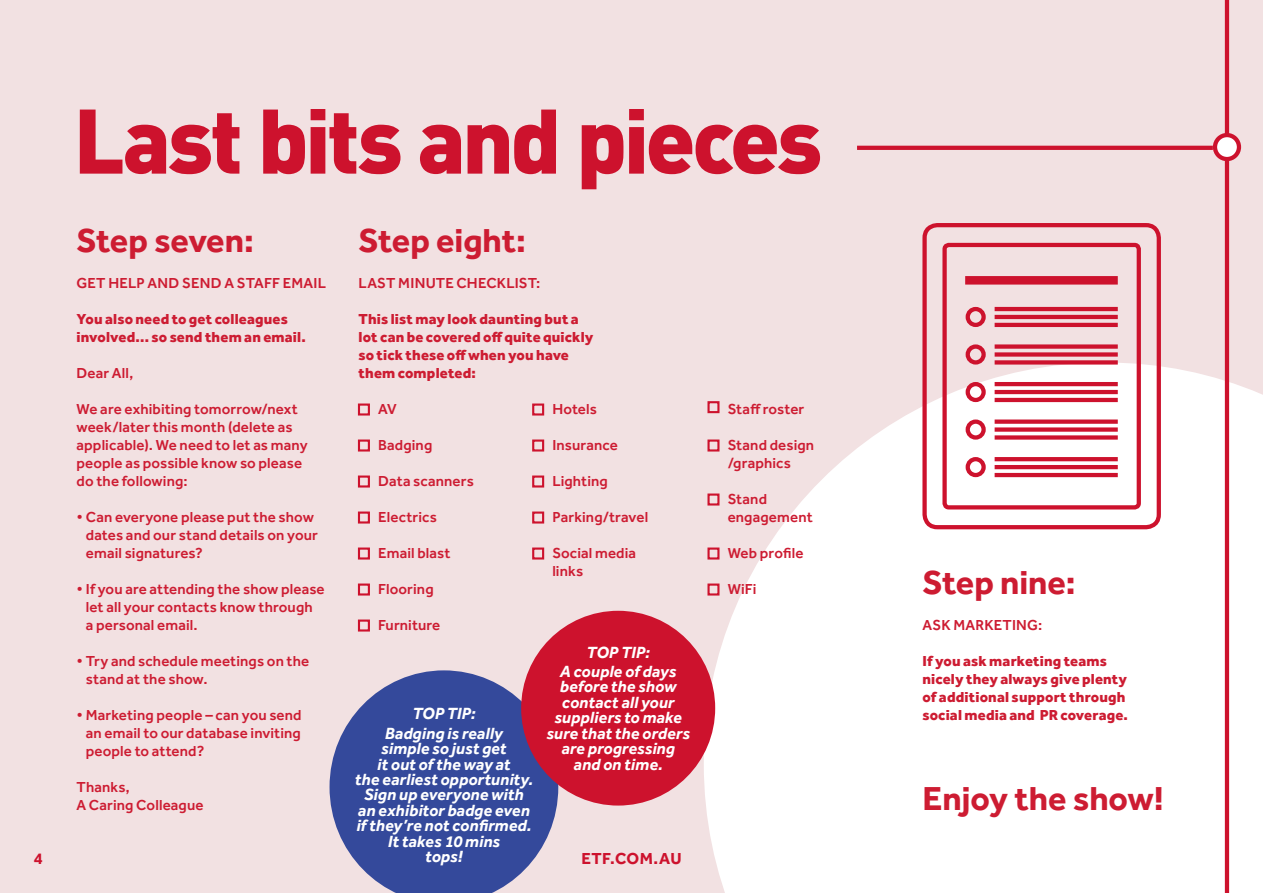
<style>
.page{position:relative;width:1263px;height:893px;background:#f2e1e2}
.page>*{position:absolute;margin:0;border:0;box-sizing:border-box;transform-origin:0 0}
.t1{font:900 90px "DIN";letter-spacing:-.04em;color:#cd122d}
.t2{font:700 34.35px "Effra";letter-spacing:-.005em;color:#cd1c32}
.t3{font:italic 700 16.8px/15.5px "Effra";letter-spacing:.005em;color:#fff;text-align:center}
.t4{font:700 16.5px "Effra";letter-spacing:.02em;color:#cd122d}
.t5{font:500 15px/18px "Effra";letter-spacing:.01em;color:#cd1c32}
.t6{font:800 15px/18px "Effra";letter-spacing:.01em;color:#cd1c32}
</style>
<div class="page">
<svg style="left:704px;top:362px;width:559px;height:531px;background:#fdfafa"></svg>
<hr style="left:1225px;top:0;width:4px;height:893px;background:#cd122d">
<div style="left:1215px;top:135px;width:24px;height:24px;background:#fff;border-radius:50%"></div>
<div style="left:1213px;top:133px;width:28px;height:28px;border:4px solid #cd122d;border-radius:50%"></div>
<div style="left:532px;top:403px;width:12px;height:13px;border:2px solid #cd122d"></div>
<div style="left:532px;top:439px;width:12px;height:13px;border:2px solid #cd122d"></div>
<div style="left:532px;top:475px;width:12px;height:13px;border:2px solid #cd122d"></div>
<div style="left:532px;top:511px;width:12px;height:13px;border:2px solid #cd122d"></div>
<div style="left:532px;top:547px;width:12px;height:13px;border:2px solid #cd122d"></div>
<div style="left:358px;top:403px;width:12px;height:13px;border:2px solid #cd122d"></div>
<div style="left:358px;top:439px;width:12px;height:13px;border:2px solid #cd122d"></div>
<div style="left:358px;top:475px;width:12px;height:13px;border:2px solid #cd122d"></div>
<div style="left:358px;top:511px;width:12px;height:13px;border:2px solid #cd122d"></div>
<div style="left:358px;top:547px;width:12px;height:13px;border:2px solid #cd122d"></div>
<div style="left:358px;top:583px;width:12px;height:13px;border:2px solid #cd122d"></div>
<div style="left:358px;top:619px;width:12px;height:13px;border:2px solid #cd122d"></div>
<div style="left:707px;top:401px;width:12px;height:12px;border:2px solid #cd122d"></div>
<div style="left:707px;top:439px;width:12px;height:13px;border:2px solid #cd122d"></div>
<div style="left:707px;top:493px;width:12px;height:13px;border:2px solid #cd122d"></div>
<div style="left:707px;top:547px;width:12px;height:13px;border:2px solid #cd122d"></div>
<div style="left:707px;top:583px;width:12px;height:13px;border:2px solid #cd122d"></div>
<svg style="left:329px;top:670px;width:229px;height:223px;fill:#34499b"></svg>
<div style="left:521px;top:611px;width:194px;height:195px;background:#cd122d;border-radius:50%"></div>
<div style="left:922px;top:223px;width:239px;height:306px;border:4px solid #cd122d;border-radius:13px"></div>
<div style="left:942px;top:243px;width:199px;height:266px;border:4px solid #cd122d;border-radius:4px"></div>
<div style="left:965px;top:307px;width:21px;height:20px;border:4px solid #cd122d;border-radius:50%"></div>
<hr style="left:995px;top:315px;width:123px;height:4px;background:#cd122d">
<hr style="left:995px;top:323px;width:123px;height:4px;background:#cd122d">
<hr style="left:995px;top:307px;width:123px;height:4px;background:#cd122d">
<div style="left:965px;top:344px;width:21px;height:21px;border:4px solid #cd122d;border-radius:50%"></div>
<div style="left:995px;top:352px;width:123px;height:5px;background:#cd122d"></div>
<div style="left:995px;top:360px;width:123px;height:5px;background:#cd122d"></div>
<div style="left:995px;top:344px;width:123px;height:5px;background:#cd122d"></div>
<div style="left:965px;top:382px;width:21px;height:20px;border:4px solid #cd122d;border-radius:50%"></div>
<hr style="left:995px;top:390px;width:123px;height:4px;background:#cd122d">
<hr style="left:995px;top:398px;width:123px;height:4px;background:#cd122d">
<hr style="left:995px;top:382px;width:123px;height:4px;background:#cd122d">
<div style="left:965px;top:419px;width:21px;height:21px;border:4px solid #cd122d;border-radius:50%"></div>
<div style="left:995px;top:427px;width:123px;height:5px;background:#cd122d"></div>
<div style="left:995px;top:435px;width:123px;height:5px;background:#cd122d"></div>
<div style="left:995px;top:419px;width:123px;height:5px;background:#cd122d"></div>
<div style="left:965px;top:457px;width:21px;height:20px;border:4px solid #cd122d;border-radius:50%"></div>
<hr style="left:995px;top:465px;width:123px;height:4px;background:#cd122d">
<hr style="left:995px;top:473px;width:123px;height:4px;background:#cd122d">
<hr style="left:995px;top:457px;width:123px;height:4px;background:#cd122d">
<div style="left:965px;top:276px;width:153px;height:9px;background:#cd122d"></div>
<hr style="left:857px;top:146px;width:356px;height:4px;background:#cd122d">
<h1 class="t1" style="left:73px;top:81px;width:751px">Last bits and pieces</h1>
<h2 class="t2" style="left:77px;top:220px;width:179px">Step seven:</h2>
<p class="t5" style="left:77px;top:274px;width:251px">GET HELP AND SEND A STAFF EMAIL</p>
<p class="t6" style="left:77px;top:310px;width:231px">You also need to get colleagues involved… so send them an email.</p>
<p class="t5" style="left:77px;top:364px;width:58px">Dear All,</p>
<p class="t5" style="left:77px;top:400px;width:233px">We are exhibiting tomorrow/next week/later this month (delete as applicable). We need to let as many people as possible know so please do the following:</p>
<p class="t5" style="left:86px;top:508px;width:234px;text-indent:-9px">• Can everyone please put the show dates and our stand details on your email signatures?</p>
<p class="t5" style="left:86px;top:580px;width:240px;text-indent:-9px">• If you are attending the show please let all your contacts know through<br>a personal email.</p>
<p class="t5" style="left:86px;top:652px;width:225px;text-indent:-9px">• Try and schedule meetings on the stand at the show.</p>
<p class="t5" style="left:86px;top:706px;width:217px;text-align:justify;text-indent:-9px">• Marketing people – can you send an email to our database inviting people to attend?</p>
<p class="t5" style="left:77px;top:778px;width:129px">Thanks,<br>A Caring Colleague</p>
<h2 class="t2" style="left:358px;top:220px;width:169px">Step eight:</h2>
<p class="t5" style="left:358px;top:274px;width:183px">LAST MINUTE CHECKLIST:</p>
<p class="t6" style="left:358px;top:310px;width:236px">This list may look daunting but a lot can be covered off quite quickly so tick these off when you have them completed:</p>
<p class="t5" style="left:378px;top:400px;width:20px">AV</p>
<p class="t5" style="left:378px;top:436px;width:56px">Badging</p>
<p class="t5" style="left:378px;top:472px;width:97px">Data scanners</p>
<p class="t5" style="left:378px;top:508px;width:60px">Electrics</p>
<p class="t5" style="left:378px;top:544px;width:74px">Email blast</p>
<p class="t5" style="left:378px;top:580px;width:57px">Flooring</p>
<p class="t5" style="left:378px;top:616px;width:64px">Furniture</p>
<p class="t5" style="left:552px;top:400px;width:46px">Hotels</p>
<p class="t5" style="left:552px;top:436px;width:67px">Insurance</p>
<p class="t5" style="left:552px;top:472px;width:57px">Lighting</p>
<p class="t5" style="left:552px;top:508px;width:97px">Parking/travel</p>
<p class="t5" style="left:552px;top:544px;width:85px">Social media links</p>
<p class="t3" style="left:560px;top:642px;width:118px;line-height:19.2px">TOP TIP:<br>A couple of days</p>
<p class="t3" style="left:546px;top:679px;width:145px">before the show contact all your suppliers to make sure that the orders are progressing and on time.</p>
<p class="t3" style="left:385px;top:704px;width:120px;line-height:19.2px">TOP TIP:<br>Badging is really</p>
<p class="t3" style="left:355px;top:740px;width:180px">simple so just get<br>it out of the way at<br>the earliest opportunity.<br>Sign up everyone with an exhibitor badge even if they’re not confirmed.<br>It takes 10 mins<br>tops!</p>
<p class="t4" style="left:34px;top:848px;width:10px">4</p>
<p class="t4" style="left:582px;top:848px;width:102px">ETF.COM.AU</p>
<p class="t5" style="left:728px;top:400px;width:78px">Staff roster</p>
<p class="t5" style="left:728px;top:436px;width:88px">Stand design /graphics</p>
<p class="t5" style="left:728px;top:490px;width:87px">Stand engagement</p>
<p class="t5" style="left:728px;top:544px;width:77px">Web profile</p>
<p class="t5" style="left:728px;top:580px;width:30px">WiFi</p>
<h2 class="t2" style="left:922px;top:562px;width:155px">Step nine:</h2>
<p class="t5" style="left:922px;top:616px;width:121px">ASK MARKETING:</p>
<p class="t6" style="left:922px;top:652px;width:207px">If you ask marketing teams nicely they always give plenty of additional support through social media and PR coverage.</p>
<h2 class="t2" style="left:922px;top:778px;width:243px">Enjoy the show!</h2>
</div>
